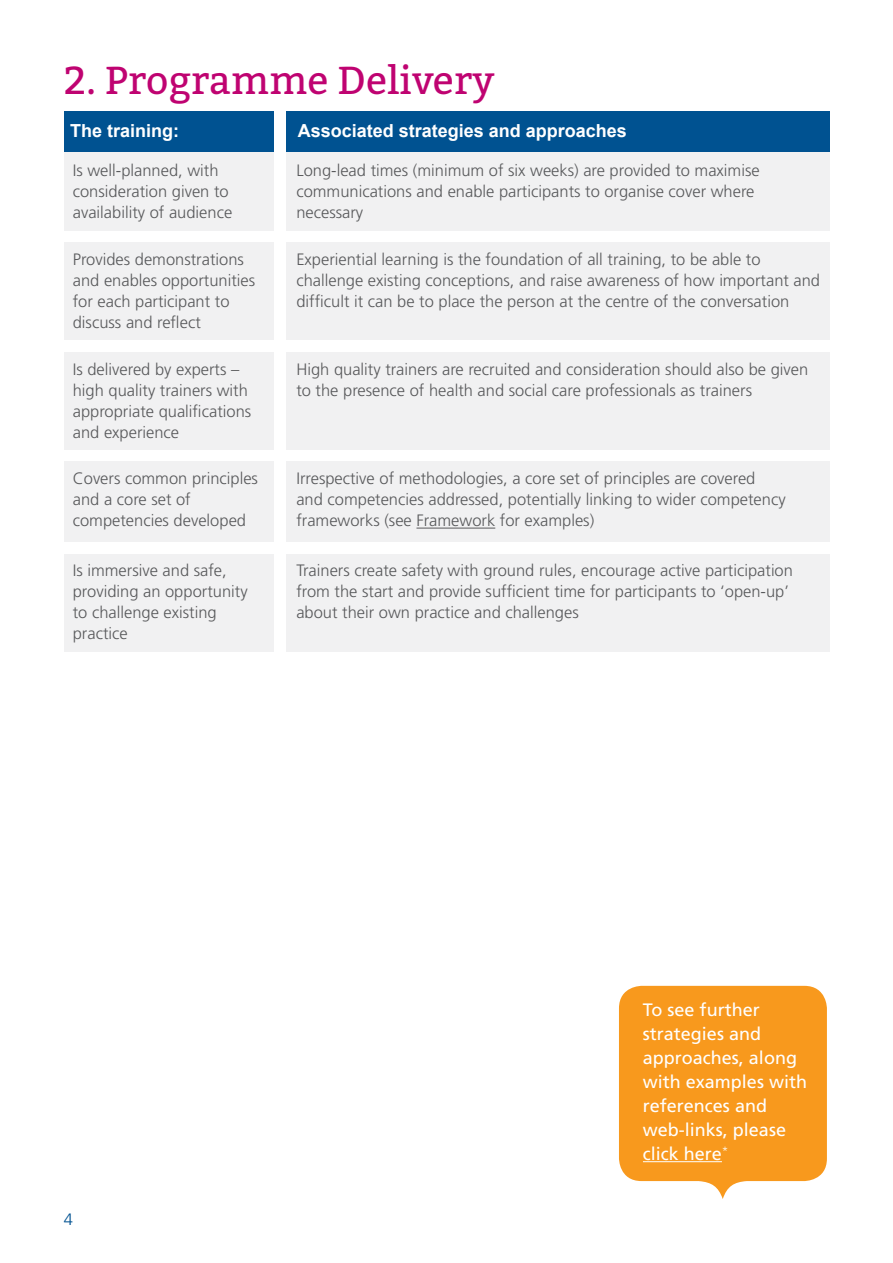
<style>
.page{position:relative;width:893px;height:1263px;background:#fff}
.page>*{position:absolute;margin:0;border:0;box-sizing:border-box;transform-origin:0 0}
.t1{font:39px "Bitter";color:#bf0371}
.t2{font:18px/24px "Frutiger";color:#fff}
.t3{font:700 18px "Arial";color:#fff}
.t4{font:300 16.5px/21px "Frutiger";color:#58595b}
.t5{font:300 16.5px "Frutiger";color:#005291}
</style>
<div class="page">
<div style="left:64px;top:141px;width:209px;height:90px;background:#f1f1f2"></div>
<div style="left:286px;top:141px;width:543px;height:90px;background:#f1f1f2"></div>
<div style="left:64px;top:112px;width:209px;height:40px;background:#005291"></div>
<div style="left:286px;top:112px;width:543px;height:40px;background:#005291"></div>
<div style="left:64px;top:242px;width:209px;height:98px;background:#f1f1f2"></div>
<div style="left:286px;top:242px;width:543px;height:98px;background:#f1f1f2"></div>
<div style="left:64px;top:352px;width:209px;height:97px;background:#f1f1f2"></div>
<div style="left:286px;top:352px;width:543px;height:97px;background:#f1f1f2"></div>
<div style="left:64px;top:461px;width:209px;height:81px;background:#f1f1f2"></div>
<div style="left:286px;top:461px;width:543px;height:81px;background:#f1f1f2"></div>
<hr style="left:416px;top:528px;width:79px;height:1px;background:#58595b">
<div style="left:64px;top:554px;width:209px;height:98px;background:#f1f1f2"></div>
<div style="left:286px;top:554px;width:543px;height:98px;background:#f1f1f2"></div>
<svg style="left:619px;top:986px;width:208px;height:213px;background:#f8a231"></svg>
<hr style="left:643px;top:1161px;width:79px;height:1px;background:#fff">
<h1 class="t1" style="left:64px;top:52px;width:432px">2. Programme Delivery</h1>
<p class="t3" style="left:70px;top:119px;width:111px">The training:</p>
<p class="t3" style="left:298px;top:119px;width:331px">Associated strategies and approaches</p>
<p class="t4" style="left:73px;top:160px;width:161px">Is well-planned, with consideration given to availability of audience</p>
<p class="t4" style="left:296px;top:160px;width:465px">Long-lead times (minimum of six weeks) are provided to maximise communications and enable participants to organise cover where necessary</p>
<p class="t4" style="left:73px;top:249px;width:184px">Provides demonstrations and enables opportunities for each participant to discuss and reflect</p>
<p class="t4" style="left:296px;top:249px;width:525px">Experiential learning is the foundation of all training, to be able to challenge existing conceptions, and raise awareness of how important and difficult it can be to place the person at the centre of the conversation</p>
<p class="t4" style="left:73px;top:358px;width:180px">Is delivered by experts – high quality trainers with appropriate qualifications and experience</p>
<p class="t4" style="left:296px;top:358px;width:513px">High quality trainers are recruited and consideration should also be given to the presence of health and social care professionals as trainers</p>
<p class="t4" style="left:73px;top:468px;width:187px">Covers common principles and a core set of competencies developed</p>
<p class="t4" style="left:296px;top:468px;width:491px">Irrespective of methodologies, a core set of principles are covered and competencies addressed, potentially linking to wider competency frameworks (see Framework for examples)</p>
<p class="t4" style="left:73px;top:560px;width:176px">Is immersive and safe, providing an opportunity to challenge existing practice</p>
<p class="t4" style="left:296px;top:560px;width:498px">Trainers create safety with ground rules, encourage active participation from the start and provide sufficient time for participants to ‘open-up’ about their own practice and challenges</p>
<p class="t5" style="left:64px;top:1210px;width:11px">4</p>
<p class="t2" style="left:643px;top:997px;width:166px">To see further strategies and approaches, along with examples with references and web-links, please click here<sup>*</sup></p>
</div>
